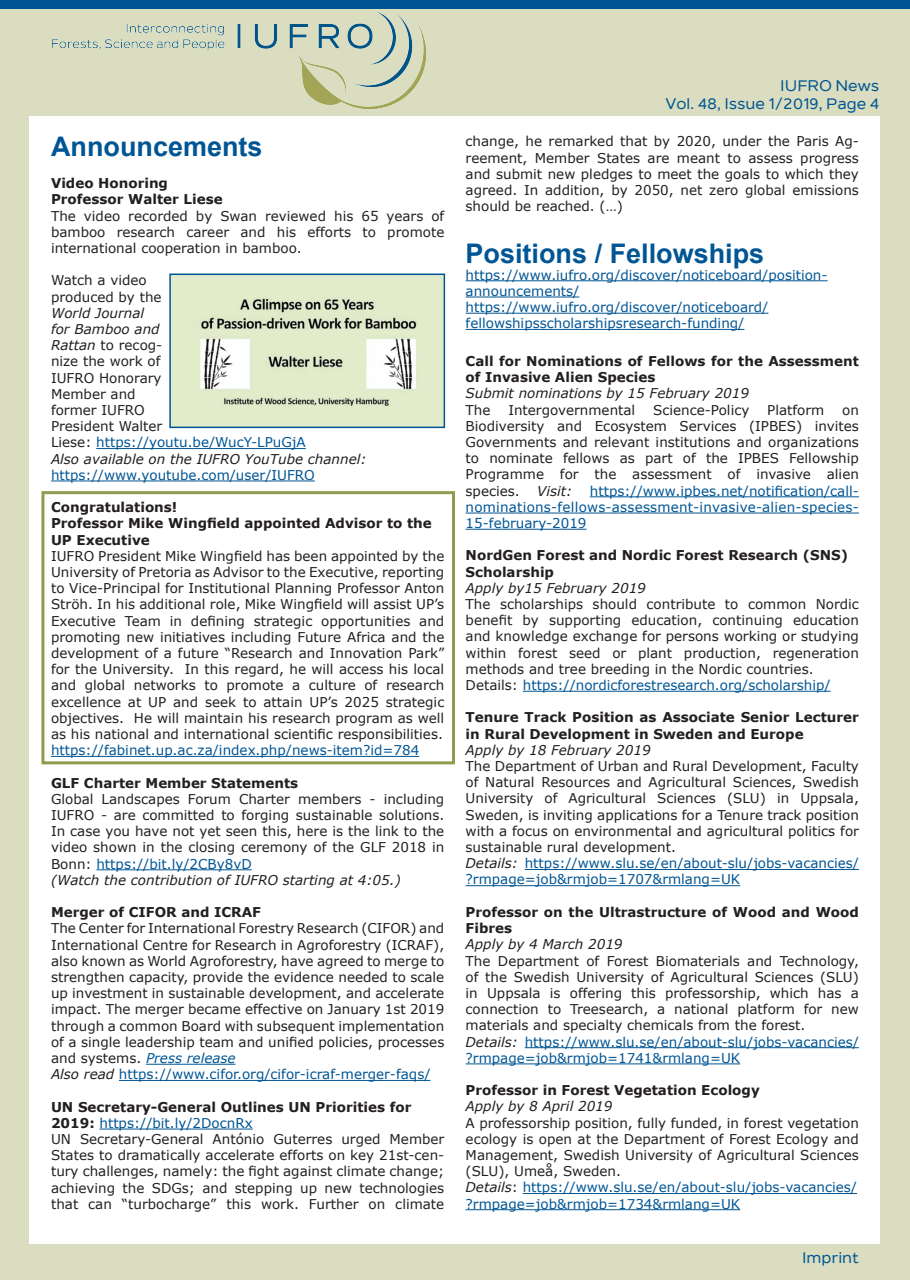
<style>
.page{position:relative;width:910px;height:1280px;background:#daddbf}
.page>*{position:absolute;margin:0;border:0;box-sizing:border-box;transform-origin:0 0}
.t1{font:700 27px "Arial";color:#005594}
.t2{font:500 15px "Nolan";color:#005594}
.t3{font:13.5px/16.2px "Verdana";color:#231f20;text-align:justify}
.t4{font:13.5px/16.2px "Verdana";color:#005594}
.t5{font:700 13.5px/16.2px "Verdana";color:#231f20}
.t6{font:italic 13.5px "Verdana";color:#231f20}
.s1{font-style:italic}
.s2{color:#005594}
.s3{font-style:italic;color:#005594}
.s4{font-style:italic;color:#231f20}
.s5{font-weight:400;color:#005594}
.s6{color:#231f20}
</style>
<div class="page">
<div style="left:30px;top:117px;width:850px;height:1127px;background:#fff"></div>
<img style="left:52px;top:12px;width:374px;height:97px">
<div style="left:0;top:0;width:910px;height:8px;background:#005594"></div>
<hr style="left:96px;top:448px;width:210px;height:1px;background:#005594">
<hr style="left:51px;top:481px;width:264px;height:1px;background:#005594">
<hr style="left:51px;top:756px;width:368px;height:1px;background:#005594">
<hr style="left:96px;top:869px;width:156px;height:1px;background:#005594">
<hr style="left:146px;top:1064px;width:90px;height:1px;background:#005594">
<hr style="left:119px;top:1080px;width:311px;height:1px;background:#005594">
<hr style="left:99px;top:1129px;width:154px;height:1px;background:#005594">
<hr style="left:466px;top:280px;width:362px;height:1px;background:#005594">
<hr style="left:466px;top:297px;width:113px;height:1px;background:#005594">
<hr style="left:466px;top:313px;width:302px;height:1px;background:#005594">
<hr style="left:466px;top:329px;width:278px;height:1px;background:#005594">
<hr style="left:590px;top:496px;width:269px;height:1px;background:#005594">
<hr style="left:466px;top:513px;width:393px;height:1px;background:#005594">
<hr style="left:466px;top:529px;width:120px;height:1px;background:#005594">
<hr style="left:523px;top:691px;width:307px;height:1px;background:#005594">
<hr style="left:525px;top:869px;width:334px;height:1px;background:#005594">
<hr style="left:466px;top:885px;width:274px;height:1px;background:#005594">
<hr style="left:525px;top:1047px;width:334px;height:1px;background:#005594">
<hr style="left:466px;top:1063px;width:274px;height:1px;background:#005594">
<hr style="left:523px;top:1193px;width:334px;height:1px;background:#005594">
<hr style="left:466px;top:1209px;width:274px;height:1px;background:#005594">
<img style="left:172px;top:277px;width:270px;height:148px">
<div style="left:169px;top:274px;width:276px;height:154px;border:2px solid #005594"></div>
<div style="left:41px;top:491px;width:414px;height:273px;border:3px solid #939b50"></div>
<p class="t1" style="left:51px;top:128px;width:213px">Announcements</p>
<p class="t5" style="left:51px;top:175px;width:119px">Video Honoring</p>
<p class="t5" style="left:51px;top:191px;width:173px">Professor Walter Liese</p>
<p class="t3" style="left:51px;top:207px;width:395px">The video recorded by Swan reviewed his 65 years of bamboo research career and his efforts to promote international cooperation in bamboo.</p>
<p class="t3" style="left:51px;top:272px;width:256px;text-align:left">Watch a video<br>produced by the<br><span class="s1">World Journal<br>for Bamboo and<br>Rattan</span> to recog-<br>nize the work of<br>IUFRO Honorary<br>Member and<br>former IUFRO<br>President Walter<br>Liese: <span class="s2">https://youtu.be/WucY-LPuGjA</span></p>
<p class="t6" style="left:51px;top:449px;width:317px">Also available on the IUFRO YouTube channel:</p>
<p class="t4" style="left:51px;top:467px;width:265px">https://www.youtube.com/user/IUFRO</p>
<p class="t5" style="left:51px;top:499px;width:128px">Congratulations!</p>
<p class="t5" style="left:51px;top:515px;width:382px">Professor Mike Wingfield appointed Advisor to the<br>UP Executive</p>
<p class="t3" style="left:51px;top:548px;width:395px">IUFRO President Mike Wingfield has been appointed by the University of Pretoria as Advisor to the Executive, reporting to Vice-Principal for Institutional Planning Professor Anton Ströh. In his additional role, Mike Wingfield will assist UP’s Executive Team in defining strategic opportunities and promoting new initiatives including Future Africa and the development of a future “Research and Innovation Park” for the University. In this regard, he will access his local and global networks to promote a culture of research excellence at UP and seek to attain UP’s 2025 strategic objectives. He will maintain his research program as well as his national and international scientific responsibilities.</p>
<p class="t4" style="left:51px;top:742px;width:370px">https://fabinet.up.ac.za/index.php/news-item?id=784</p>
<p class="t5" style="left:51px;top:774px;width:249px">GLF Charter Member Statements</p>
<p class="t3" style="left:51px;top:791px;width:395px">Global Landscapes Forum Charter members - including IUFRO - are committed to forging sustainable solutions.<br>In case you have not yet seen this, here is the link to the video shown in the closing ceremony of the GLF 2018 in Bonn: <span class="s2">https://bit.ly/2CBy8vD</span></p>
<p class="t6" style="left:51px;top:871px;width:351px">(Watch the contribution of IUFRO starting at 4:05.)</p>
<p class="t5" style="left:51px;top:904px;width:211px">Merger of CIFOR and ICRAF</p>
<p class="t3" style="left:51px;top:920px;width:395px">The Center for International Forestry Research (CIFOR) and International Centre for Research in Agroforestry (ICRAF), also known as World Agroforestry, have agreed to merge to strengthen capacity, provide the evidence needed to scale up investment in sustainable development, and accelerate impact. The merger became effective on January 1st 2019 through a common Board with subsequent implementation of a single leadership team and unified policies, processes and systems. <span class="s3">Press release</span></p>
<p class="t4" style="left:51px;top:1066px;width:381px"><span class="s4">Also read</span> https://www.cifor.org/cifor-icraf-merger-faqs/</p>
<p class="t5" style="left:51px;top:1098px;width:362px">UN Secretary-General Outlines UN Priorities for<br>2019: <span class="s5">https://bit.ly/2DocnRx</span></p>
<p class="t3" style="left:51px;top:1131px;width:395px">UN Secretary-General António Guterres urged Member States to dramatically accelerate efforts on key 21st-cen&shy;tury challenges, namely: the fight against climate change; achieving the SDGs; and stepping up new technologies that can “turbocharge” this work. Further on climate</p>
<p class="t2" style="left:780px;top:77px;width:100px">IUFRO News</p>
<p class="t2" style="left:665px;top:95px;width:215px">Vol. 48, Issue 1/2019, Page 4</p>
<p class="t3" style="left:466px;top:133px;width:395px">change, he remarked that by 2020, under the Paris Ag&shy;reement, Member States are meant to assess progress and submit new pledges to meet the goals to which they agreed. In addition, by 2050, net zero global emissions should be reached. (…)</p>
<p class="t1" style="left:466px;top:236px;width:300px">Positions / Fellowships</p>
<p class="t4" style="left:466px;top:266px;width:364px">https://www.iufro.org/discover/noticeboard/position&shy;announcements/</p>
<p class="t4" style="left:466px;top:299px;width:304px">https://www.iufro.org/discover/noticeboard/ fellowshipsscholarshipsresearch-funding/</p>
<p class="t5" style="left:466px;top:353px;width:395px">Call for Nominations of Fellows for the Assessment of Invasive Alien Species</p>
<p class="t6" style="left:466px;top:384px;width:285px">Submit nominations by 15 February 2019</p>
<p class="t3" style="left:466px;top:401px;width:26px">The</p>
<p class="t3" style="left:508px;top:401px;width:128px">Intergovernmental</p>
<p class="t3" style="left:653px;top:401px;width:98px">Science-Policy</p>
<p class="t3" style="left:767px;top:401px;width:59px">Platform</p>
<p class="t3" style="left:466px;top:401px;width:395px;text-indent:377px">on Biodiversity and Ecosystem Services (IPBES) invites Governments and relevant institutions and organizations to nominate fellows as part of the IPBES Fellowship Programme for the assessment of invasive alien species.</p>
<p class="t4" style="left:466px;top:482px;width:395px;text-align:justify;text-indent:124px">https://www.ipbes.net/notification/call&shy;nominations-fellows-assessment-invasive-alien-species-15-february-2019</p>
<p class="t5" style="left:466px;top:547px;width:384px">NordGen Forest and Nordic Forest Research (SNS)<br>Scholarship</p>
<p class="t6" style="left:466px;top:579px;width:182px">Apply by15 February 2019</p>
<p class="t3" style="left:466px;top:596px;width:395px">The scholarships should contribute to common Nordic benefit by supporting education, continuing education and knowledge exchange for persons working or studying within forest seed or plant production, regeneration methods and tree breeding in the Nordic countries.</p>
<p class="t4" style="left:466px;top:677px;width:366px"><span class="s6">Details:</span> https://nordicforestresearch.org/scholarship/</p>
<p class="t5" style="left:466px;top:709px;width:395px">Tenure Track Position as Associate Senior Lecturer in Rural Development in Sweden and Europe</p>
<p class="t6" style="left:466px;top:741px;width:187px">Apply by 18 February 2019</p>
<p class="t3" style="left:466px;top:758px;width:395px">The Department of Urban and Rural Development, Faculty of Natural Resources and Agricultural Sciences, Swedish University of Agricultural Sciences (SLU) in Uppsala, Sweden, is inviting applications for a Tenure track position with a focus on environmental and agricultural politics for sustainable rural development.</p>
<p class="t4" style="left:466px;top:855px;width:395px"><span class="s4">Details:</span> https://www.slu.se/en/about-slu/jobs-vacancies/ ?rmpage=job&amp;rmjob=1707&amp;rmlang=UK</p>
<p class="t5" style="left:466px;top:903px;width:395px">Professor on the Ultrastructure of Wood and Wood<br>Fibres</p>
<p class="t6" style="left:466px;top:935px;width:158px">Apply by 4 March 2019</p>
<p class="t3" style="left:466px;top:952px;width:395px">The Department of Forest Biomaterials and Technology, of the Swedish University of Agricultural Sciences (SLU) in Uppsala is offering this professorship, which has a connection to Treesearch, a national platform for new materials and specialty chemicals from the forest.</p>
<p class="t4" style="left:466px;top:1033px;width:395px"><span class="s4">Details:</span> https://www.slu.se/en/about-slu/jobs-vacancies/ ?rmpage=job&amp;rmjob=1741&amp;rmlang=UK</p>
<p class="t5" style="left:466px;top:1082px;width:296px">Professor in Forest Vegetation Ecology</p>
<p class="t6" style="left:466px;top:1097px;width:148px">Apply by 8 April 2019</p>
<p class="t3" style="left:466px;top:1114px;width:395px">A professorship position, fully funded, in forest vegetation ecology is open at the Department of Forest Ecology and Management, Swedish University of Agricultural Sciences (SLU), Umeå, Sweden.</p>
<p class="t4" style="left:466px;top:1179px;width:393px"><span class="s4">Details</span><span class="s6">:</span> https://www.slu.se/en/about-slu/jobs-vacancies/ ?rmpage=job&amp;rmjob=1734&amp;rmlang=UK</p>
<p class="t6" style="left:537px;top:481px;width:37px">Visit:</p>
<p class="t2" style="left:802px;top:1248px;width:58px">Imprint</p>
</div>
